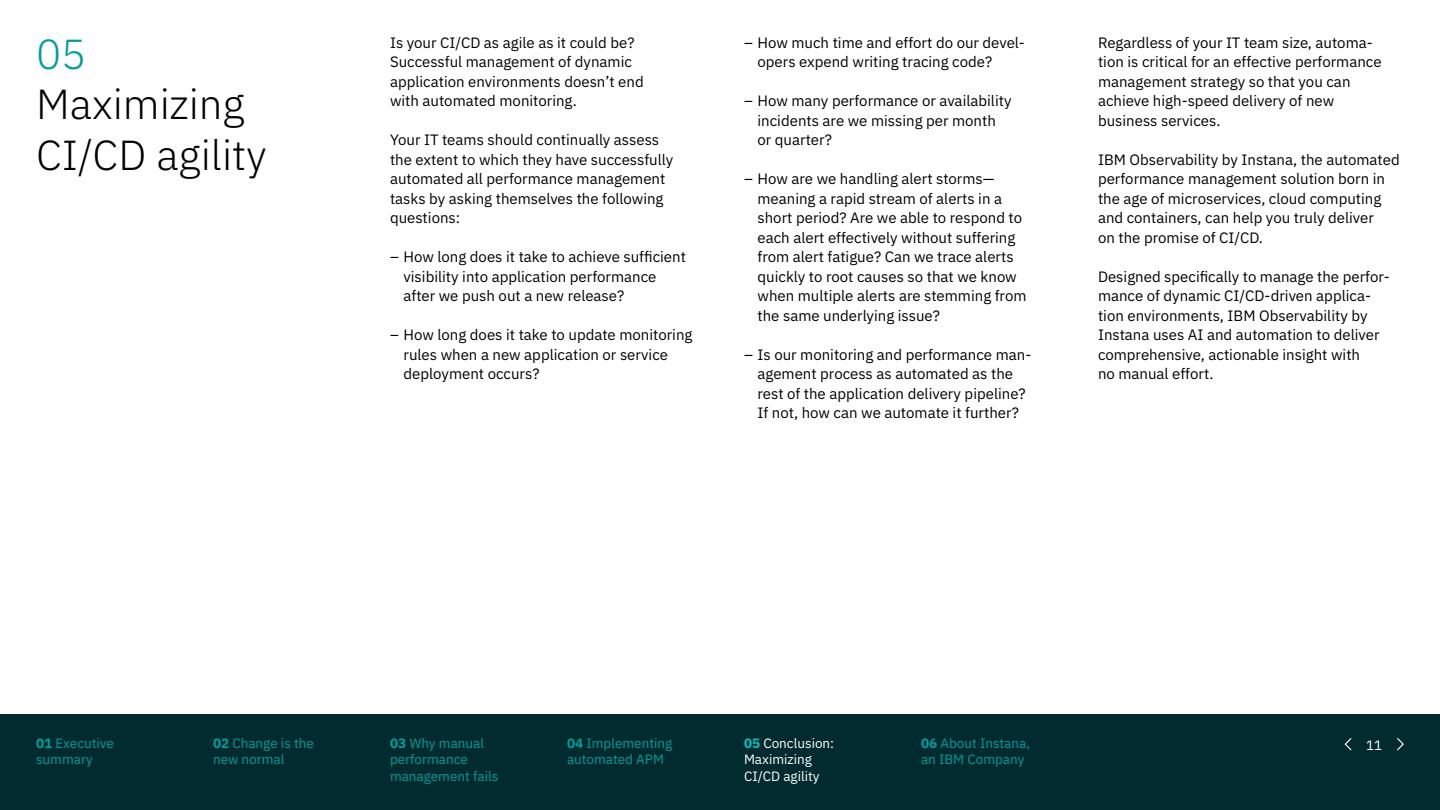
<style>
.page{position:relative;width:1440px;height:810px;background:#fff}
.page>*{position:absolute;margin:0;border:0;box-sizing:border-box;transform-origin:0 0}
.Heading_1_alternate{font:300 42px/50.4px "IBM Plex Sans";color:#000}
.small_section_number{font:300 42px "IBM Plex Sans";color:#009d9a}
.Body_text{font:15px/19.5px "IBM Plex Sans";color:#000}
.nav_text{font:13.5px/16.5px "IBM Plex Sans";color:#009d9a}
.nav_text-2{font:13.5px/16.5px "IBM Plex Sans";color:#fff}
.s1{font-weight:700}
.s2{font-weight:700;color:#08bdba}
</style>
<div class="page">
<div style="left:0;top:714px;width:1440px;height:96px;background:#022b30"></div>
<svg style="left:1344px;top:738px;width:8px;height:13px"></svg>
<svg style="left:1397px;top:738px;width:7px;height:13px"></svg>
<p class="small_section_number" style="left:36px;top:22px;width:52px">05</p>
<p class="Heading_1_alternate" style="left:36px;top:76px;width:232px">Maximizing<br>CI/CD agility</p>
<p class="Body_text" style="left:390px;top:31px;width:255px">Is your CI/CD as agile as it could be?<br>Successful management of dynamic application environments doesn’t end with automated monitoring.</p>
<p class="Body_text" style="left:390px;top:129px;width:285px">Your IT teams should continually assess the extent to which they have successfully automated all performance management tasks by asking themselves the following questions:</p>
<p class="Body_text" style="left:404px;top:246px;width:284px;text-indent:-14px">– How long does it take to achieve sufficient visibility into application performance after we push out a new release?</p>
<p class="Body_text" style="left:404px;top:324px;width:291px;text-indent:-14px">– How long does it take to update monitoring rules when a new application or service deployment occurs?</p>
<p class="Body_text" style="left:758px;top:31px;width:269px;text-indent:-14px">– How much time and effort do our devel&shy;opers expend writing tracing code?</p>
<p class="Body_text" style="left:758px;top:90px;width:256px;text-indent:-14px">– How many performance or availability incidents are we missing per month or quarter?</p>
<p class="Body_text" style="left:758px;top:168px;width:271px;text-indent:-14px">– How are we handling alert storms— meaning a rapid stream of alerts in a short period? Are we able to respond to each alert effectively without suffering from alert fatigue? Can we trace alerts quickly to root causes so that we know when multiple alerts are stemming from the same underlying issue?</p>
<p class="Body_text" style="left:744px;top:343px;width:289px;text-align:center">– Is our monitoring and performance man&shy;agement process as automated as the<br>rest of the application delivery pipeline?<br>If not, how can we automate it further?</p>
<p class="Body_text" style="left:1098px;top:31px;width:285px">Regardless of your IT team size, automa&shy;tion is critical for an effective performance management strategy so that you can achieve high-speed delivery of new business services.</p>
<p class="Body_text" style="left:1098px;top:148px;width:303px">IBM Observability by Instana, the automated performance management solution born in the age of microservices, cloud computing and containers, can help you truly deliver<br>on the promise of CI/CD.</p>
<p class="Body_text" style="left:1098px;top:265px;width:293px">Designed specifically to manage the perfor&shy;mance of dynamic CI/CD-driven applica&shy;tion environments, IBM Observability by Instana uses AI and automation to deliver comprehensive, actionable insight with<br>no manual effort.</p>
<p class="nav_text" style="left:36px;top:734px;width:79px"><span class="s1">01</span> Executive</p>
<p class="nav_text-2" style="left:1366px;top:736px;width:18px">11</p>
<p class="nav_text" style="left:36px;top:750px;width:58px">summary</p>
<p class="nav_text" style="left:213px;top:734px;width:102px"><span class="s1">02</span> Change is the new normal</p>
<p class="nav_text" style="left:567px;top:734px;width:107px"><span class="s1">04</span> Implementing automated APM</p>
<p class="nav_text-2" style="left:744px;top:734px;width:92px"><span class="s2">05</span> Conclusion:<br>Maximizing<br>CI/CD agility</p>
<p class="nav_text" style="left:921px;top:734px;width:111px"><span class="s1">06</span> About Instana, an IBM Company</p>
<p class="nav_text" style="left:390px;top:734px;width:110px"><span class="s1">03</span> Why manual performance management fails</p>
</div>
